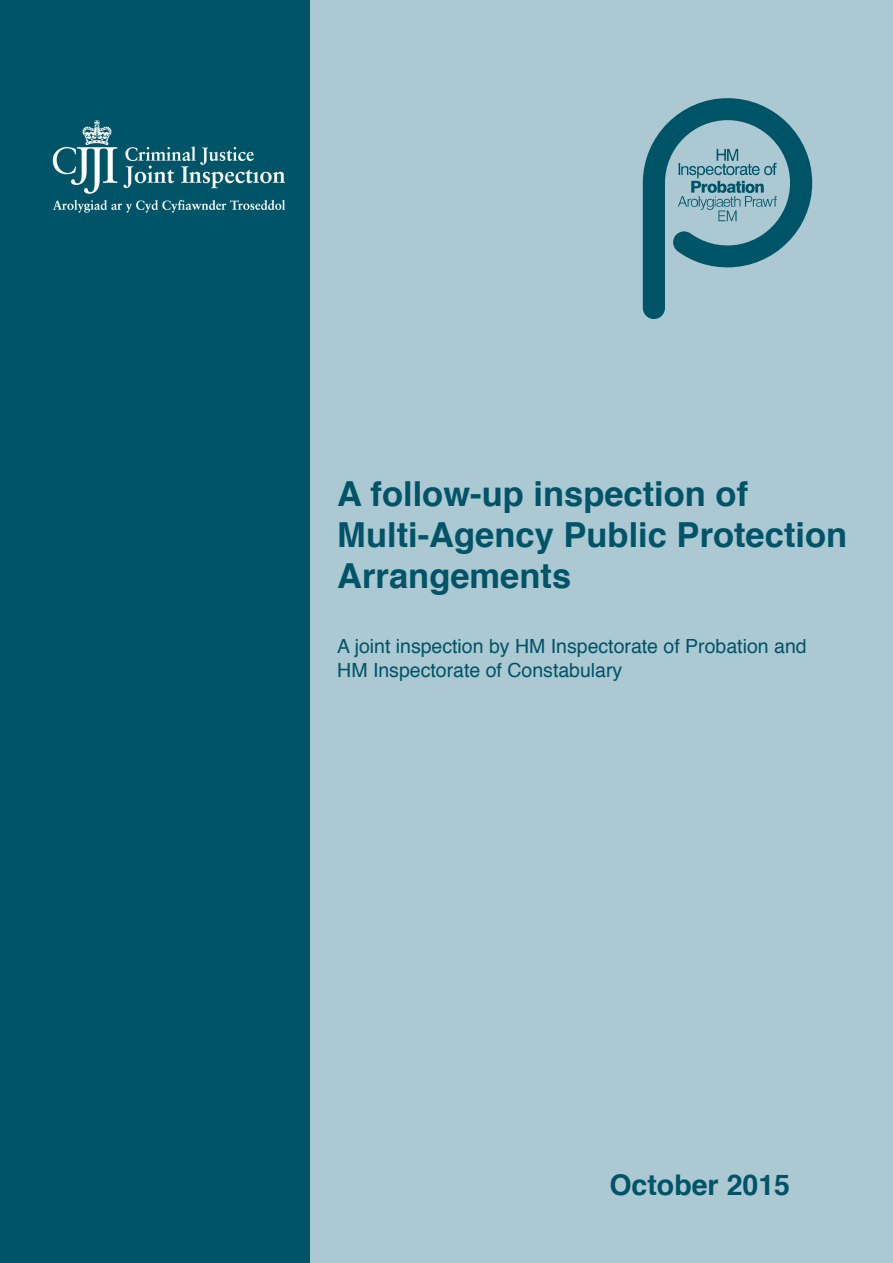
<style>
.page{position:relative;width:893px;height:1263px;background:#fff}
.page>*{position:absolute;margin:0;border:0;box-sizing:border-box;transform-origin:0 0}
.t1{font:226.5px "Criminal Justice Logos";color:#005467}
.t2{font:700 34.5px "Helvetica";color:#005467}
.t3{font:700 28.5px "Helvetica";color:#005467}
.t4{font:19.5px "Helvetica";color:#005467}
</style>
<div class="page">
<div style="left:0;top:0;width:328px;height:1263px;background:#005467"></div>
<div style="left:311px;top:0;width:582px;height:1263px;background:#abc8d3"></div>
<img style="left:52px;top:120px;width:234px;height:93px">
<p class="t1" style="left:632px;top:108px;width:190px">P</p>
<p class="t2" style="left:337px;top:465px;width:412px">A follow-up inspection of</p>
<p class="t2" style="left:337px;top:507px;width:511px">Multi-Agency Public Protection</p>
<p class="t2" style="left:337px;top:548px;width:235px">Arrangements</p>
<p class="t4" style="left:337px;top:631px;width:471px">A joint inspection by HM Inspectorate of Probation and</p>
<p class="t4" style="left:337px;top:655px;width:287px">HM Inspectorate of Constabulary</p>
<p class="t3" style="left:609px;top:1162px;width:182px">October 2015</p>
</div>
